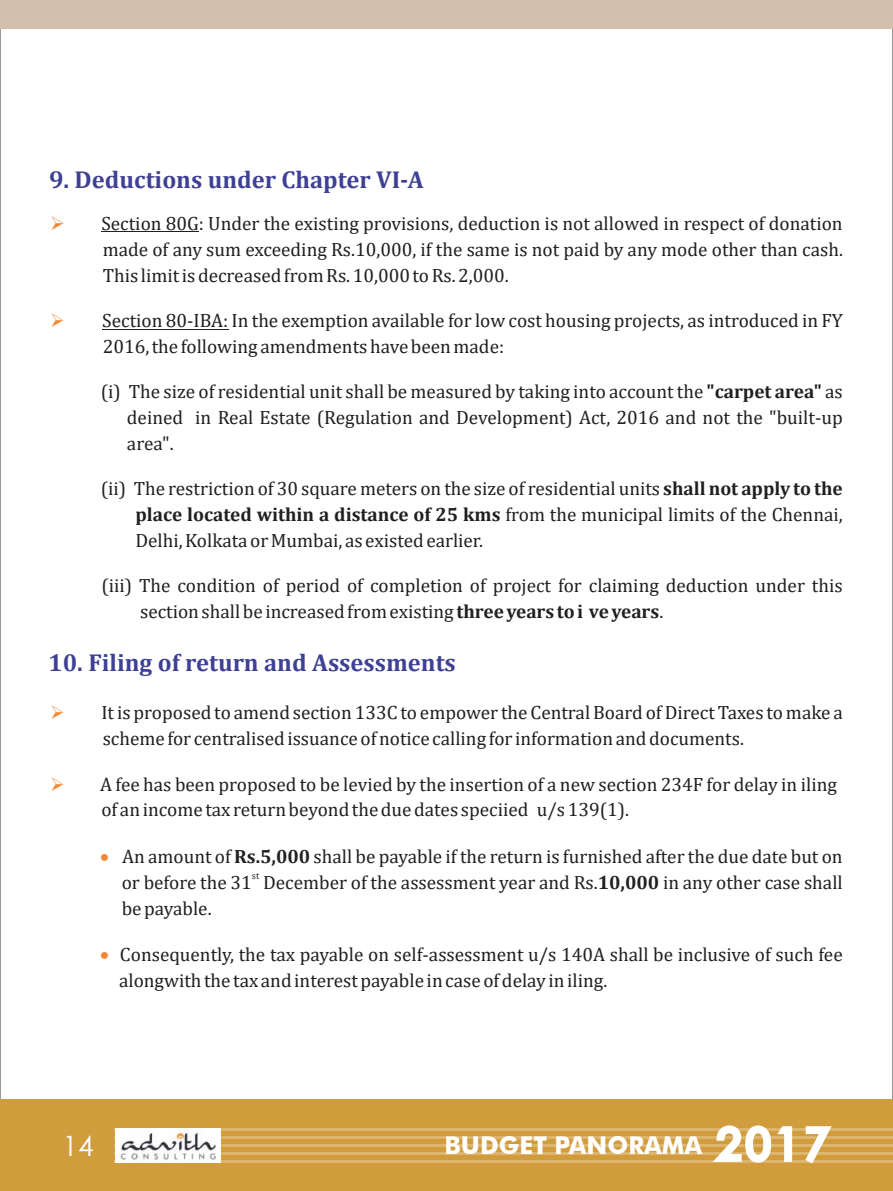
<style>
.page{position:relative;width:893px;height:1191px;background:#fff}
.page>*{position:absolute;margin:0;border:0;box-sizing:border-box;transform-origin:0 0}
.t1{font:28px "Century Gothic";color:#fff}
.t2{font:700 24.5px "Cambria";color:#3d4094}
.t3{font:700 24.5px "Futura BT";color:#fff}
.t4{font:19.25px/25.9px "Cambria";color:#211f1f}
.t5{font:9.62px "Cambria";color:#211f1f}
.s1{color:#f58733}
.s2{font-weight:700}
.s3{font-family:"Century Gothic";font-weight:400;font-size:42.7px}
</style>
<div class="page">
<div style="left:0;top:1099px;width:893px;height:92px;background:#d19c3b"></div>
<hr style="left:115px;top:1128px;width:778px;height:2px;background:#deb56e">
<hr style="left:115px;top:1136px;width:778px;height:2px;background:#deb56e">
<hr style="left:115px;top:1144px;width:778px;height:2px;background:#deb56e">
<hr style="left:115px;top:1152px;width:778px;height:2px;background:#deb56e">
<hr style="left:115px;top:1159px;width:778px;height:3px;background:#deb56e">
<div style="left:116px;top:1128px;width:105px;height:35px;background:#fff"></div>
<img style="left:120px;top:1128px;width:96px;height:32px">
<div style="left:0;top:0;width:893px;height:28px;background:#d1bfab"></div>
<hr style="left:101px;top:231px;width:98px;height:1px;background:#211f1f">
<hr style="left:102px;top:328px;width:126px;height:1px;background:#211f1f">
<p class="t2" style="left:49px;top:162px;width:376px">9. Deductions under Chapter VI-A</p>
<p class="t4" style="left:103px;top:210px;width:742px;text-align:justify;text-indent:-52px"><span class="s1">➢</span> Section 80G: Under the existing provisions, deduction is not allowed in respect of donation made of any sum exceeding Rs.10,000, if the same is not paid by any mode other than cash.<br>This limit is decreased from Rs. 10,000 to Rs. 2,000.</p>
<p class="t4" style="left:103px;top:307px;width:742px;text-indent:-52px"><span class="s1">➢</span> Section 80‐IBA: In the exemption available for low cost housing projects, as introduced in FY<br>2016, the following amendments have been made:</p>
<p class="t4" style="left:127px;top:378px;width:717px;text-align:justify;text-indent:-26px">(i) The size of residential unit shall be measured by taking into account the <span class="s2">"carpet area"</span> as deined in Real Estate (Regulation and Development) Act, 2016 and not the "built‐up area".</p>
<p class="t4" style="left:135px;top:475px;width:709px;text-align:justify;text-indent:-35px">(ii) The restriction of 30 square meters on the size of residential units <span class="s2">shall not apply to the place located within a distance of 25 kms</span> from the municipal limits of the Chennai, Delhi, Kolkata or Mumbai, as existed earlier.</p>
<p class="t4" style="left:140px;top:572px;width:704px;text-indent:-39px">(iii) The condition of period of completion of project for claiming deduction under this section shall be increased from existing <span class="s2">three years to i ve years</span>.</p>
<p class="t2" style="left:48px;top:645px;width:409px">10. Filing of return and Assessments</p>
<p class="t4" style="left:103px;top:700px;width:742px;text-indent:-52px"><span class="s1">➢</span> It is proposed to amend section 133C to empower the Central Board of Direct Taxes to make a scheme for centralised issuance of notice calling for information and documents.</p>
<p class="t4" style="left:101px;top:771px;width:737px;text-indent:-51px"><span class="s1">➢</span> A fee has been proposed to be levied by the insertion of a new section 234F for delay in iling of an income tax return beyond the due dates speciied u/s 139(1).</p>
<p class="t4" style="left:100px;top:843px;width:744px"><span class="s1">•</span> An amount of <span class="s2">Rs.5,000</span> shall be payable if the return is furnished after the due date but on</p>
<p class="t5" style="left:252px;top:870px;width:9px">st</p>
<p class="t4" style="left:122px;top:869px;width:723px">or before the 31 December of the assessment year and Rs.<span class="s2">10,000</span> in any other case shall be payable.</p>
<p class="t4" style="left:119px;top:941px;width:725px;text-indent:-19px"><span class="s1">•</span> Consequently, the tax payable on self‐assessment u/s 140A shall be inclusive of such fee alongwith the tax and interest payable in case of delay in iling.</p>
<h1 class="t1" style="left:63px;top:1126px;width:33px">14</h1>
<p class="t3" style="left:444px;top:1135px;width:386px">BUDGET PANORAMA <span class="s3">2 0 1 7</span></p>
</div>
